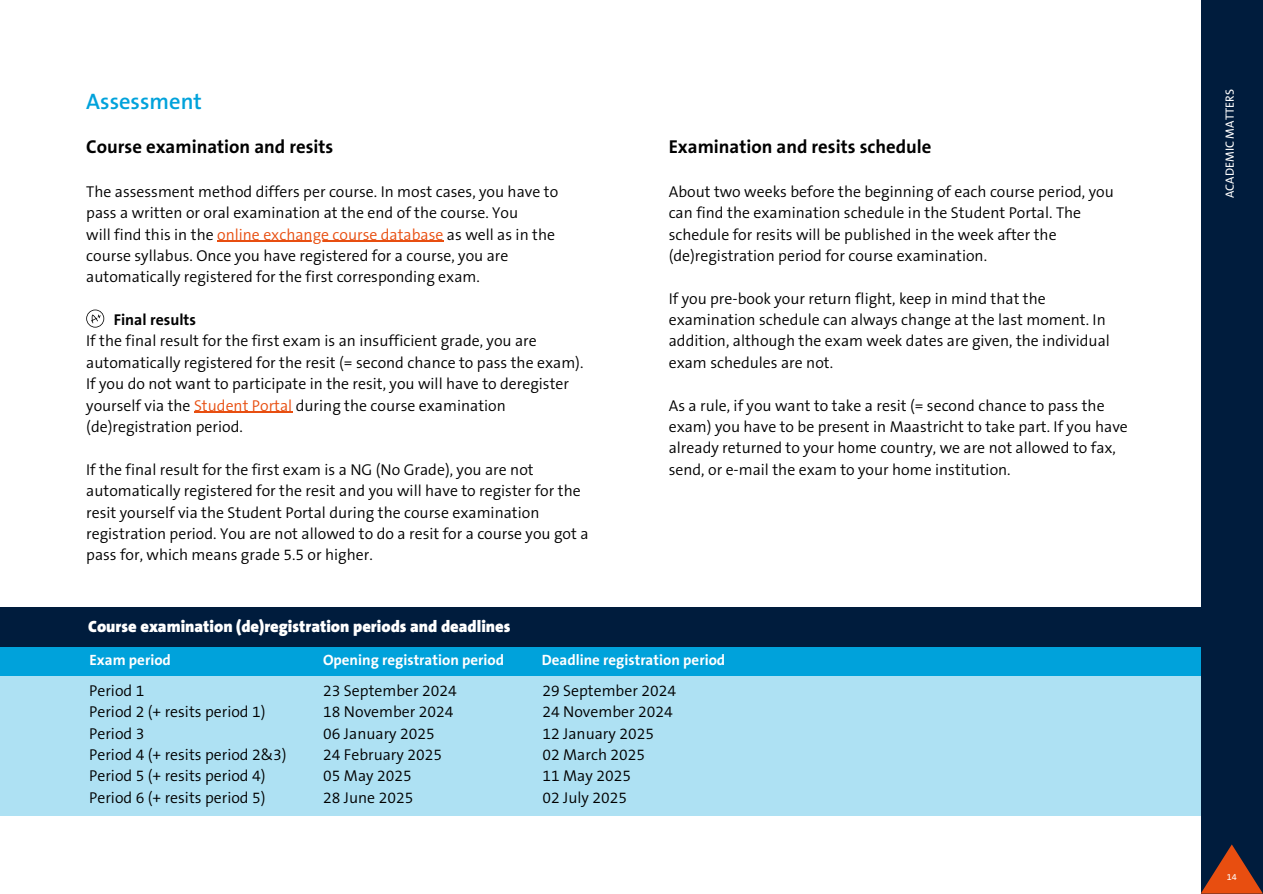
<style>
.page{position:relative;width:1263px;height:894px;background:#fff}
.page>*{position:absolute;margin:0;border:0;box-sizing:border-box;transform-origin:0 0}
.t1{font:600 22.5px "The Sans B6";color:#00a2db}
.t2{font:700 18.75px "The Sans B7";color:#000}
.t3{font:900 16.5px "The Sans B9";color:#fff}
.t4{font:300 15.75px/21.3px "The Sans B4";color:#000}
.t5{font:700 15.75px "The Sans B7";color:#000}
.t6{font:700 15px "The Sans B7";color:#fff}
.t7{font:12px "The Sans B5 Plain";color:#fff}
.t8{font:9px "The Sans B5 Plain";color:#fff}
.s1{color:#e84e10}
</style>
<div class="page">
<div style="left:0;top:642px;width:1232px;height:173px;background:#aee1f3"></div>
<div style="left:1201px;top:0;width:62px;height:893px;background:#001c3d"></div>
<svg style="left:1201px;top:844px;width:62px;height:49px"></svg>
<svg style="left:86px;top:309px;width:18px;height:18px"></svg>
<hr style="left:217px;top:240px;width:226px;height:2px;background:#e84e10">
<hr style="left:194px;top:411px;width:98px;height:2px;background:#e84e10">
<div style="left:0;top:647px;width:1201px;height:28px;background:#00a2db"></div>
<div style="left:0;top:607px;width:1263px;height:40px;background:#001c3d"></div>
<h1 class="t1" style="left:86px;top:89px;width:117px">Assessment</h1>
<p class="t2" style="left:86px;top:137px;width:249px">Course examination and resits</p>
<p class="t4" style="left:86px;top:181px;width:473px">The assessment method differs per course. In most cases, you have to pass a written or oral examination at the end of the course. You<br>will find this in the <span class="s1">online exchange course database</span> as well as in the course syllabus. Once you have registered for a course, you are automatically registered for the first corresponding exam.</p>
<p class="t5" style="left:114px;top:311px;width:84px">Final results</p>
<p class="t4" style="left:86px;top:331px;width:499px">If the final result for the first exam is an insufficient grade, you are automatically registered for the resit (= second chance to pass the exam).<br>If you do not want to participate in the resit, you will have to deregister yourself via the <span class="s1">Student Portal</span> during the course examination (de)registration period.</p>
<p class="t4" style="left:86px;top:459px;width:504px">If the final result for the first exam is a NG (No Grade), you are not automatically registered for the resit and you will have to register for the resit yourself via the Student Portal during the course examination registration period. You are not allowed to do a resit for a course you got a pass for, which means grade 5.5 or higher.</p>
<p class="t3" style="left:88px;top:617px;width:424px">Course examination (de)registration periods and deadlines</p>
<p class="t2" style="left:669px;top:137px;width:264px">Examination and resits schedule</p>
<p class="t4" style="left:669px;top:181px;width:447px">About two weeks before the beginning of each course period, you can find the examination schedule in the Student Portal. The schedule for resits will be published in the week after the (de)registration period for course examination.</p>
<p class="t4" style="left:669px;top:288px;width:443px">If you pre-book your return flight, keep in mind that the examination schedule can always change at the last moment. In addition, although the exam week dates are given, the individual exam schedules are not.</p>
<p class="t4" style="left:669px;top:395px;width:461px">As a rule, if you want to take a resit (= second chance to pass the exam) you have to be present in Maastricht to take part. If you have already returned to your home country, we are not allowed to fax, send, or e-mail the exam to your home institution.</p>
<p class="t6" style="left:89px;top:652px;width:83px">Exam period</p>
<p class="t6" style="left:323px;top:652px;width:183px">Opening registration period</p>
<p class="t6" style="left:542px;top:652px;width:185px">Deadline registration period</p>
<p class="t4" style="left:89px;top:680px;width:199px">Period 1<br>Period 2 (+ resits period 1)<br>Period 3<br>Period 4 (+ resits period 2&amp;3)<br>Period 5 (+ resits period 4)<br>Period 6 (+ resits period 5)</p>
<p class="t4" style="left:323px;top:680px;width:135px">23 September 2024<br>18 November 2024<br>06 January 2025<br>24 February 2025<br>05 May 2025<br>28 June 2025</p>
<p class="t4" style="left:542px;top:680px;width:135px">29 September 2024<br>24 November 2024<br>12 January 2025<br>02 March 2025<br>11 May 2025<br>02 July 2025</p>
<p class="t7" style="left:1223px;top:198px;width:110px;rotate:-90deg">ACADEMIC MATTERS</p>
<p class="t8" style="left:1227px;top:872px;width:11px">14</p>
</div>
